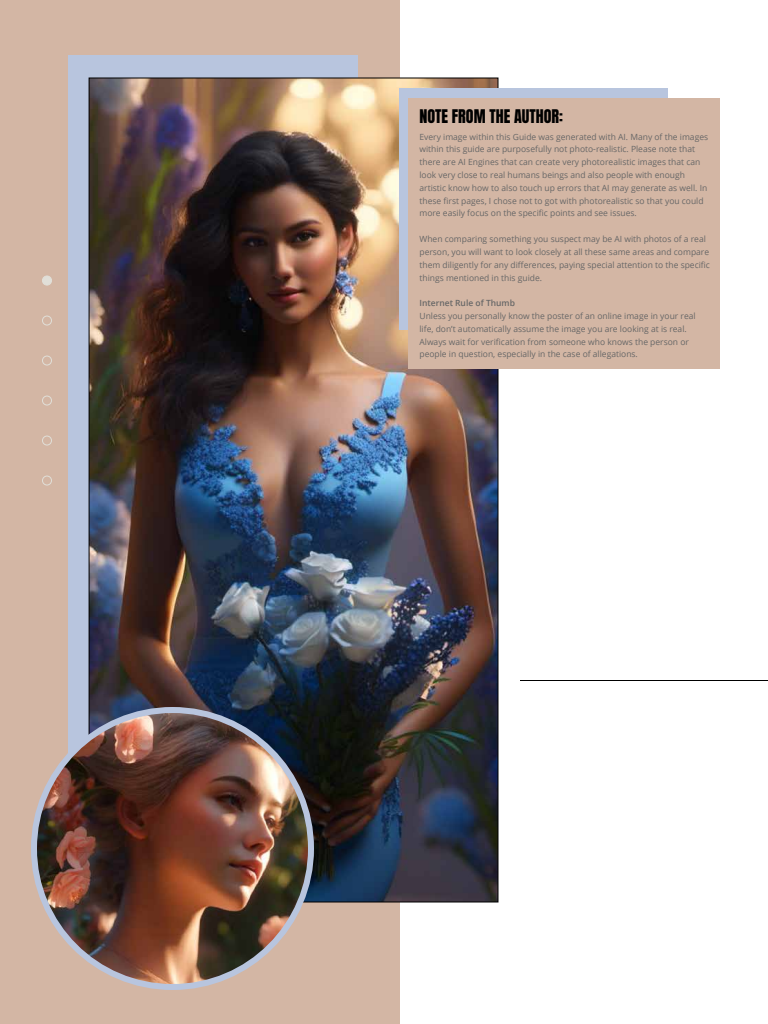
<style>
.page{position:relative;width:768px;height:1024px;background:#fff}
.page>*{position:absolute;margin:0;border:0;box-sizing:border-box;transform-origin:0 0}
.t1{font:16px "Anton";color:#000}
.t2{font:8.5px/12.8px "Open Sans";color:#676767}
.t3{font:600 8.5px "Open Sans";color:#676767}
</style>
<div class="page">
<hr style="left:520px;top:680px;width:248px;height:1px;background:#000">
<div style="left:0;top:0;width:400px;height:1024px;background:#d3b6a4"></div>
<div style="left:68px;top:56px;width:290px;height:746px;background:#b8c5de"></div>
<img style="left:91px;top:80px;width:405px;height:820px">
<img style="left:34px;top:710px;width:277px;height:277px;border-radius:138px">
<div style="left:31px;top:707px;width:283px;height:283px;border:6px solid #b8c5de;border-radius:50%"></div>
<div style="left:42px;top:276px;width:10px;height:9px;background:#e1dfd8;border-radius:50%"></div>
<div style="left:42px;top:275px;width:10px;height:11px;border:1px solid #e1dfd8;border-radius:50%"></div>
<div style="left:42px;top:316px;width:10px;height:10px;border:1px solid #e1dfd8;border-radius:50%"></div>
<div style="left:42px;top:356px;width:10px;height:10px;border:1px solid #e1dfd8;border-radius:50%"></div>
<div style="left:42px;top:396px;width:10px;height:10px;border:1px solid #e1dfd8;border-radius:50%"></div>
<div style="left:42px;top:436px;width:10px;height:10px;border:1px solid #e1dfd8;border-radius:50%"></div>
<div style="left:42px;top:476px;width:10px;height:10px;border:1px solid #e1dfd8;border-radius:50%"></div>
<div style="left:400px;top:88px;width:268px;height:242px;background:#b8c5de"></div>
<div style="left:409px;top:99px;width:311px;height:270px;background:#d3b6a4"></div>
<h1 class="t1" style="left:419px;top:109px;width:145px">NOTE FROM THE AUTHOR:</h1>
<p class="t2" style="left:419px;top:130px;width:290px">Every image within this Guide was generated with AI. Many of the images within this guide are purposefully not photo-realistic. Please note that there are AI Engines that can create very photorealistic images that can look very close to real humans beings and also people with enough artistic know how to also touch up errors that AI may generate as well. In these first pages, I chose not to got with photorealistic so that you could more easily focus on the specific points and see issues.</p>
<p class="t2" style="left:419px;top:232px;width:292px">When comparing something you suspect may be AI with photos of a real person, you will want to look closely at all these same areas and compare them diligently for any differences, paying special attention to the specific things mentioned in this guide.</p>
<p class="t3" style="left:419px;top:297px;width:97px">Internet Rule of Thumb</p>
<p class="t2" style="left:419px;top:309px;width:278px">Unless you personally know the poster of an online image in your real life, don’t automatically assume the image you are looking at is real.<br>Always wait for verification from someone who knows the person or people in question, especially in the case of allegations.</p>
</div>
